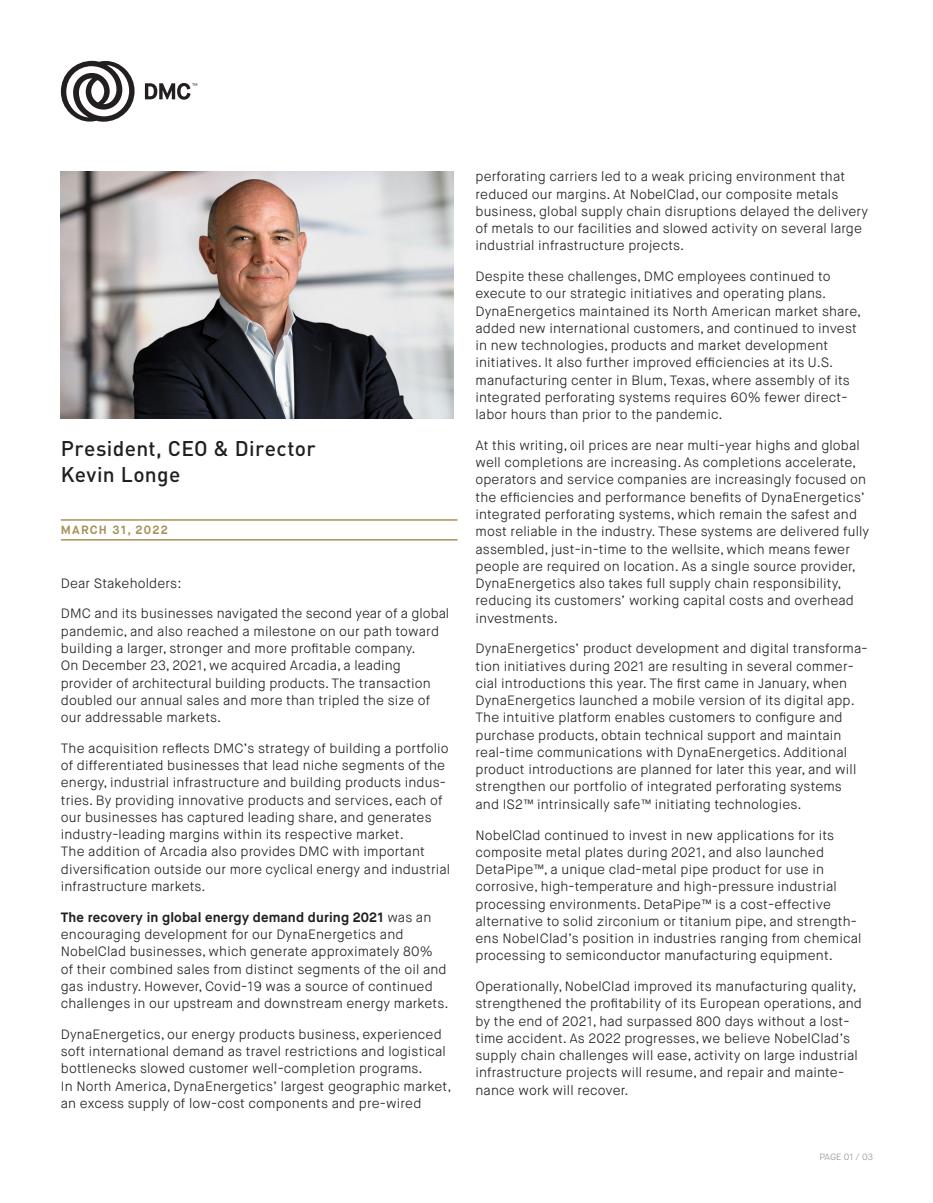
<style>
.page{position:relative;width:933px;height:1203px;background:#fff}
.page>*{position:absolute;margin:0;border:0;box-sizing:border-box;transform-origin:0 0}
.t1{font:500 21px "DIN Pro";letter-spacing:.015em;color:#231f20}
.t2{font:300 13.5px/17.2px "Maison Neue";letter-spacing:.01em;color:#231f20}
.t3{font:700 12px "Maison Neue";letter-spacing:.1em;color:#a8925b}
.t4{font:300 9px "Maison Neue";color:#909193}
.s1{font-weight:700}
</style>
<div class="page">
<img style="left:61px;top:172px;width:392px;height:246px">
<hr style="left:61px;top:539px;width:396px;height:1px;background:#a8925b">
<hr style="left:61px;top:519px;width:396px;height:1px;background:#a8925b">
<svg style="left:61px;top:61px;width:73px;height:61px"></svg>
<svg style="left:145px;top:83px;width:52px;height:17px"></svg>
<p class="t1" style="left:61px;top:434px;width:256px">President, CEO &amp; Director</p>
<p class="t1" style="left:61px;top:460px;width:121px">Kevin Longe</p>
<p class="t3" style="left:61px;top:522px;width:108px">MARCH 31, 2022</p>
<p class="t2" style="left:61px;top:574px;width:122px">Dear Stakeholders:</p>
<p class="t2" style="left:61px;top:605px;width:390px">DMC and its businesses navigated the second year of a global pandemic, and also reached a milestone on our path toward building a larger, stronger and more profitable company.<br>On December 23, 2021, we acquired Arcadia, a leading provider of architectural building products. The transaction doubled our annual sales and more than tripled the size of our addressable markets.</p>
<p class="t2" style="left:61px;top:739px;width:390px">The acquisition reflects DMC’s strategy of building a portfolio of differentiated businesses that lead niche segments of the energy, industrial infrastructure and building products indus&shy;tries. By providing innovative products and services, each of our businesses has captured leading share, and generates industry-leading margins within its respective market.<br>The addition of Arcadia also provides DMC with important diversification outside our more cyclical energy and industrial infrastructure markets.</p>
<p class="t2" style="left:61px;top:908px;width:389px"><span class="s1">The recovery in global energy demand during 2021</span> was an encouraging development for our DynaEnergetics and NobelClad businesses, which generate approximately 80%<br>of their combined sales from distinct segments of the oil and gas industry. However, Covid-19 was a source of continued challenges in our upstream and downstream energy markets.</p>
<p class="t2" style="left:61px;top:1025px;width:392px">DynaEnergetics, our energy products business, experienced soft international demand as travel restrictions and logistical bottlenecks slowed customer well-completion programs.<br>In North America, DynaEnergetics’ largest geographic market, an excess supply of low-cost components and pre-wired</p>
<p class="t2" style="left:475px;top:168px;width:394px">perforating carriers led to a weak pricing environment that reduced our margins. At NobelClad, our composite metals business, global supply chain disruptions delayed the delivery of metals to our facilities and slowed activity on several large industrial infrastructure projects.</p>
<p class="t2" style="left:475px;top:268px;width:387px">Despite these challenges, DMC employees continued to execute to our strategic initiatives and operating plans.<br>DynaEnergetics maintained its North American market share, added new international customers, and continued to invest in new technologies, products and market development initiatives. It also further improved efficiencies at its U.S. manufacturing center in Blum, Texas, where assembly of its integrated perforating systems requires 60% fewer direct&shy;labor hours than prior to the pandemic.</p>
<p class="t2" style="left:475px;top:436px;width:395px">At this writing, oil prices are near multi-year highs and global well completions are increasing. As completions accelerate, operators and service companies are increasingly focused on the efficiencies and performance benefits of DynaEnergetics’ integrated perforating systems, which remain the safest and most reliable in the industry. These systems are delivered fully assembled, just-in-time to the wellsite, which means fewer people are required on location. As a single source provider, DynaEnergetics also takes full supply chain responsibility, reducing its customers’ working capital costs and overhead investments.</p>
<p class="t2" style="left:475px;top:640px;width:393px">DynaEnergetics’ product development and digital transforma&shy;tion initiatives during 2021 are resulting in several commer&shy;cial introductions this year. The first came in January, when DynaEnergetics launched a mobile version of its digital app.<br>The intuitive platform enables customers to configure and purchase products, obtain technical support and maintain real-time communications with DynaEnergetics. Additional product introductions are planned for later this year, and will strengthen our portfolio of integrated perforating systems and IS2™ intrinsically safe™ initiating technologies.</p>
<p class="t2" style="left:475px;top:826px;width:387px">NobelClad continued to invest in new applications for its composite metal plates during 2021, and also launched DetaPipe™, a unique clad-metal pipe product for use in corrosive, high-temperature and high-pressure industrial processing environments. DetaPipe™ is a cost-effective alternative to solid zirconium or titanium pipe, and strength&shy;ens NobeIClad’s position in industries ranging from chemical processing to semiconductor manufacturing equipment.</p>
<p class="t2" style="left:475px;top:977px;width:388px">Operationally, NobelClad improved its manufacturing quality, strengthened the profitability of its European operations, and by the end of 2021, had surpassed 800 days without a lost&shy;time accident. As 2022 progresses, we believe NobelClad’s supply chain challenges will ease, activity on large industrial infrastructure projects will resume, and repair and mainte&shy;nance work will recover.</p>
<p class="t4" style="left:819px;top:1150px;width:55px">PAGE 01 / 03</p>
</div>
